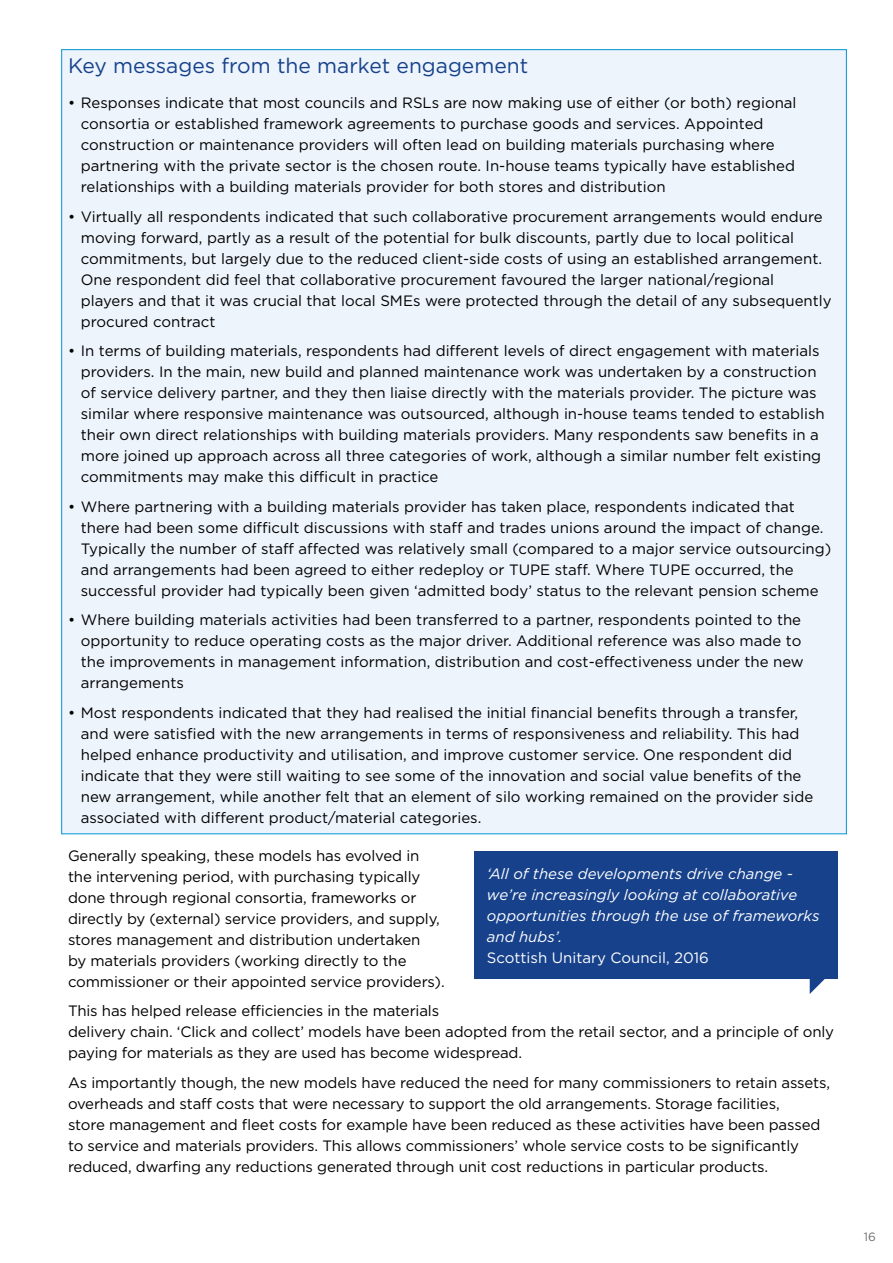
<style>
.page{position:relative;width:893px;height:1263px;background:#fff}
.page>*{position:absolute;margin:0;border:0;box-sizing:border-box;transform-origin:0 0}
.t1{font:21px "Gotham";color:#17428b}
.t2{font:15px/21px "Gotham";color:#000}
.t3{font:italic 15px/21px "Gotham";color:#fff}
.t4{font:15px "Gotham";color:#fff}
.t5{font:12px "Gotham";color:#706f6f}
</style>
<div class="page">
<div style="left:61px;top:49px;width:786px;height:785px;background:#eef4fc;border:1px solid #0095d4"></div>
<div style="left:474px;top:851px;width:364px;height:128px;background:#17428b"></div>
<svg style="left:810px;top:979px;width:15px;height:15px"></svg>
<h1 class="t1" style="left:68px;top:54px;width:462px">Key messages from the market engagement</h1>
<p class="t2" style="left:81px;top:92px;width:717px;text-indent:-13px">• Responses indicate that most councils and RSLs are now making use of either (or both) regional consortia or established framework agreements to purchase goods and services. Appointed construction or maintenance providers will often lead on building materials purchasing where partnering with the private sector is the chosen route. In-house teams typically have established relationships with a building materials provider for both stores and distribution</p>
<p class="t2" style="left:81px;top:205px;width:752px;text-indent:-13px">• Virtually all respondents indicated that such collaborative procurement arrangements would endure moving forward, partly as a result of the potential for bulk discounts, partly due to local political commitments, but largely due to the reduced client-side costs of using an established arrangement.<br>One respondent did feel that collaborative procurement favoured the larger national/regional<br>players and that it was crucial that local SMEs were protected through the detail of any subsequently procured contract</p>
<p class="t2" style="left:81px;top:340px;width:745px;text-indent:-13px">• In terms of building materials, respondents had different levels of direct engagement with materials providers. In the main, new build and planned maintenance work was undertaken by a construction of service delivery partner, and they then liaise directly with the materials provider. The picture was similar where responsive maintenance was outsourced, although in-house teams tended to establish their own direct relationships with building materials providers. Many respondents saw benefits in a more joined up approach across all three categories of work, although a similar number felt existing commitments may make this difficult in practice</p>
<p class="t2" style="left:81px;top:495px;width:752px;text-indent:-13px">• Where partnering with a building materials provider has taken place, respondents indicated that there had been some difficult discussions with staff and trades unions around the impact of change.<br>Typically the number of staff affected was relatively small (compared to a major service outsourcing) and arrangements had been agreed to either redeploy or TUPE staff. Where TUPE occurred, the successful provider had typically been given ‘admitted body’ status to the relevant pension scheme</p>
<p class="t2" style="left:81px;top:609px;width:725px;text-indent:-13px">• Where building materials activities had been transferred to a partner, respondents pointed to the opportunity to reduce operating costs as the major driver. Additional reference was also made to the improvements in management information, distribution and cost-effectiveness under the new arrangements</p>
<p class="t2" style="left:81px;top:701px;width:734px;text-indent:-13px">• Most respondents indicated that they had realised the initial financial benefits through a transfer, and were satisfied with the new arrangements in terms of responsiveness and reliability. This had helped enhance productivity and utilisation, and improve customer service. One respondent did indicate that they were still waiting to see some of the innovation and social value benefits of the new arrangement, while another felt that an element of silo working remained on the provider side associated with different product/material categories.</p>
<p class="t2" style="left:68px;top:844px;width:378px">Generally speaking, these models has evolved in the intervening period, with purchasing typically done through regional consortia, frameworks or directly by (external) service providers, and supply, stores management and distribution undertaken<br>by materials providers (working directly to the commissioner or their appointed service providers).</p>
<p class="t2" style="left:68px;top:1000px;width:768px">This has helped release efficiencies in the materials<br>delivery chain. ‘Click and collect’ models have been adopted from the retail sector, and a principle of only paying for materials as they are used has become widespread.</p>
<p class="t2" style="left:68px;top:1071px;width:764px">As importantly though, the new models have reduced the need for many commissioners to retain assets, overheads and staff costs that were necessary to support the old arrangements. Storage facilities,<br>store management and fleet costs for example have been reduced as these activities have been passed to service and materials providers. This allows commissioners’ whole service costs to be significantly reduced, dwarfing any reductions generated through unit cost reductions in particular products.</p>
<p class="t3" style="left:487px;top:863px;width:334px">‘All of these developments drive change - we’re increasingly looking at collaborative opportunities through the use of frameworks and hubs’.</p>
<p class="t4" style="left:487px;top:950px;width:224px">Scottish Unitary Council, 2016</p>
<p class="t5" style="left:864px;top:1230px;width:14px">16</p>
</div>
